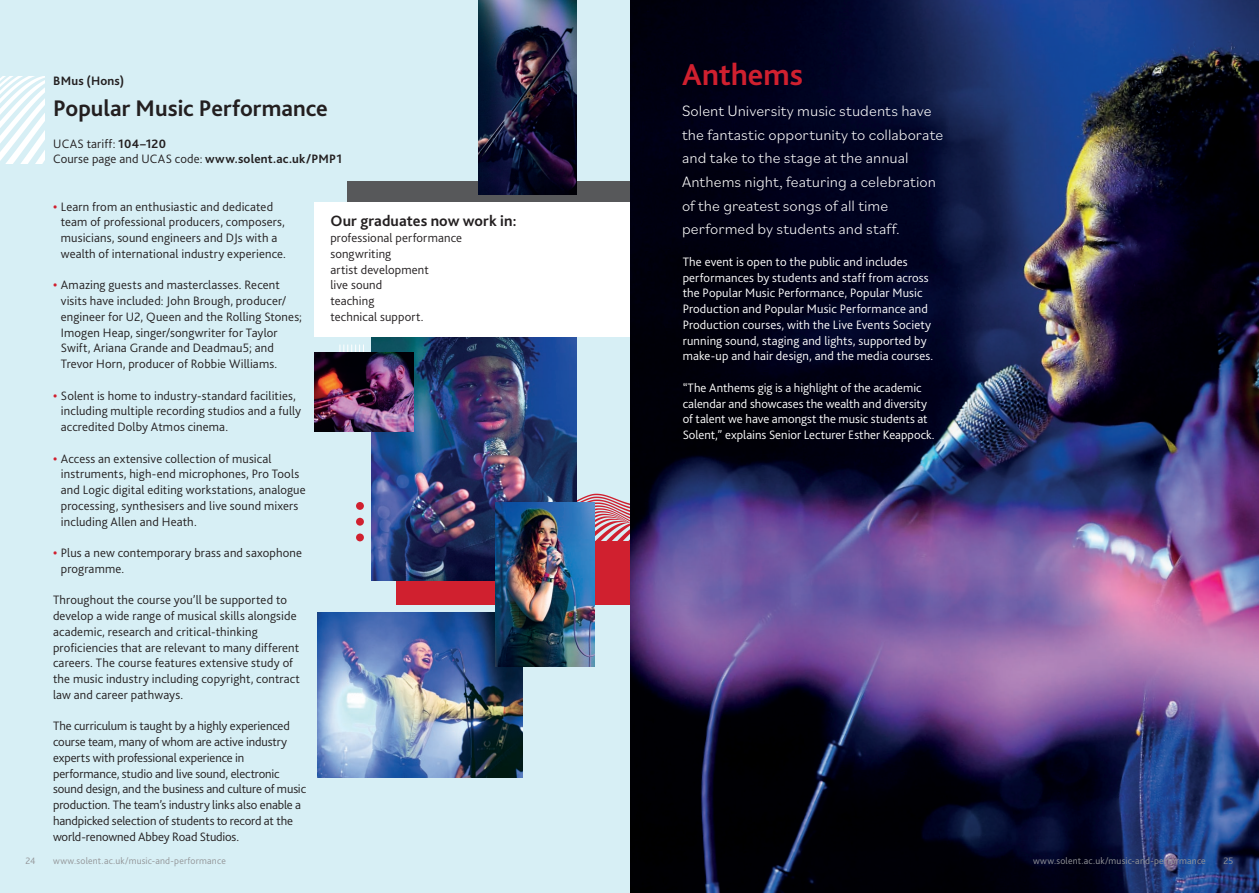
<style>
.page{position:relative;width:1259px;height:893px;background:#fff}
.page>*{position:absolute;margin:0;border:0;box-sizing:border-box;transform-origin:0 0}
.t1{font:700 31.5px "Bliss";color:#d0202f}
.t2{font:700 23.7px "Bliss";color:#231f20}
.t3{font:300 15.75px/23.7px "Bilo";letter-spacing:.005em;color:#fff}
.t4{font:700 15.75px "Bliss";letter-spacing:.005em;color:#231f20}
.t5{font:300 12.75px/15.8px "Bliss";letter-spacing:.005em;color:#231f20}
.t6{font:300 12.75px/15.8px "Bliss";letter-spacing:.005em;color:#fff}
.t7{font:700 12.75px "Bliss";letter-spacing:.02em;color:#231f20}
.t8{font:300 9.75px "Bliss";letter-spacing:.02em;color:#939598}
.s1{font-weight:700}
.s2{font-weight:700;color:#d0202f}
</style>
<div class="page">
<img style="left:629px;top:0;width:630px;height:893px">
<div style="left:0;top:0;width:629px;height:893px;background:#d7eff5"></div>
<svg style="left:0;top:77px;width:44px;height:86px"></svg>
<svg style="left:339px;top:345px;width:25px;height:7px"></svg>
<div style="left:396px;top:541px;width:233px;height:63px;background:#d0202f"></div>
<div style="left:356px;top:502px;width:8px;height:8px;background:#d0202f;border-radius:50%"></div>
<div style="left:356px;top:518px;width:8px;height:8px;background:#d0202f;border-radius:50%"></div>
<div style="left:356px;top:533px;width:8px;height:8px;background:#d0202f;border-radius:50%"></div>
<div style="left:347px;top:181px;width:282px;height:150px;background:#57585a"></div>
<svg style="left:576px;top:463px;width:53px;height:78px"></svg>
<img style="left:478px;top:0;width:98px;height:194px">
<img style="left:318px;top:612px;width:204px;height:166px">
<img style="left:372px;top:337px;width:204px;height:244px">
<div style="left:314px;top:202px;width:315px;height:135px;background:#fff"></div>
<img style="left:496px;top:502px;width:98px;height:165px">
<img style="left:315px;top:352px;width:98px;height:79px">
<p class="t7" style="left:53px;top:72px;width:73px">BMus (Hons)</p>
<p class="t2" style="left:53px;top:94px;width:276px">Popular Music Performance</p>
<p class="t5" style="left:53px;top:136px;width:114px">UCAS tariff: <span class="s1">104–120</span></p>
<p class="t5" style="left:53px;top:151px;width:290px">Course page and UCAS code: <span class="s1">www.solent.ac.uk/PMP1</span></p>
<p class="t5" style="left:61px;top:199px;width:227px;text-indent:-8px"><span class="s2">•</span> Learn from an enthusiastic and dedicated team of professional producers, composers, musicians, sound engineers and DJs with a wealth of international industry experience.</p>
<p class="t5" style="left:61px;top:277px;width:243px;text-indent:-8px"><span class="s2">•</span> Amazing guests and masterclasses. Recent visits have included: John Brough, producer/ engineer for U2, Queen and the Rolling Stones; Imogen Heap, singer/songwriter for Taylor Swift, Ariana Grande and Deadmau5; and Trevor Horn, producer of Robbie Williams.</p>
<p class="t5" style="left:61px;top:388px;width:242px;text-indent:-8px"><span class="s2">•</span> Solent is home to industry-standard facilities, including multiple recording studios and a fully accredited Dolby Atmos cinema.</p>
<p class="t5" style="left:61px;top:451px;width:246px;text-indent:-8px"><span class="s2">•</span> Access an extensive collection of musical instruments, high-end microphones, Pro Tools and Logic digital editing workstations, analogue processing, synthesisers and live sound mixers including Allen and Heath.</p>
<p class="t5" style="left:61px;top:545px;width:243px;text-indent:-8px"><span class="s2">•</span> Plus a new contemporary brass and saxophone programme.</p>
<p class="t5" style="left:53px;top:592px;width:248px">Throughout the course you’ll be supported to develop a wide range of musical skills alongside academic, research and critical-thinking proficiencies that are relevant to many different careers. The course features extensive study of the music industry including copyright, contract law and career pathways.</p>
<p class="t5" style="left:53px;top:718px;width:255px">The curriculum is taught by a highly experienced course team, many of whom are active industry experts with professional experience in performance, studio and live sound, electronic sound design, and the business and culture of music production. The team’s industry links also enable a handpicked selection of students to record at the world-renowned Abbey Road Studios.</p>
<p class="t4" style="left:330px;top:211px;width:188px">Our graduates now work in:</p>
<p class="t5" style="left:330px;top:230px;width:133px">professional performance</p>
<p class="t5" style="left:330px;top:246px;width:62px">songwriting</p>
<p class="t5" style="left:330px;top:262px;width:100px">artist development</p>
<p class="t5" style="left:330px;top:277px;width:53px">live sound</p>
<p class="t5" style="left:330px;top:293px;width:46px">teaching</p>
<p class="t5" style="left:330px;top:309px;width:95px">technical support.</p>
<p class="t1" style="left:682px;top:55px;width:122px">Anthems</p>
<p class="t3" style="left:682px;top:98px;width:263px">Solent University music students have the fantastic opportunity to collaborate and take to the stage at the annual Anthems night, featuring a celebration of the greatest songs of all time performed by students and staff.</p>
<p class="t6" style="left:682px;top:254px;width:252px">The event is open to the public and includes performances by students and staff from across the Popular Music Performance, Popular Music Production and Popular Music Performance and Production courses, with the Live Events Society running sound, staging and lights, supported by make-up and hair design, and the media courses.</p>
<p class="t6" style="left:682px;top:380px;width:253px">“The Anthems gig is a highlight of the academic calendar and showcases the wealth and diversity of talent we have amongst the music students at Solent,” explains Senior Lecturer Esther Keappock.</p>
<p class="t8" style="left:25px;top:855px;width:12px">24</p>
<p class="t8" style="left:53px;top:855px;width:174px">www.solent.ac.uk/music-and-performance</p>
<p class="t8" style="left:1033px;top:855px;width:174px">www.solent.ac.uk/music-and-performance</p>
<p class="t8" style="left:1223px;top:855px;width:12px">25</p>
</div>
